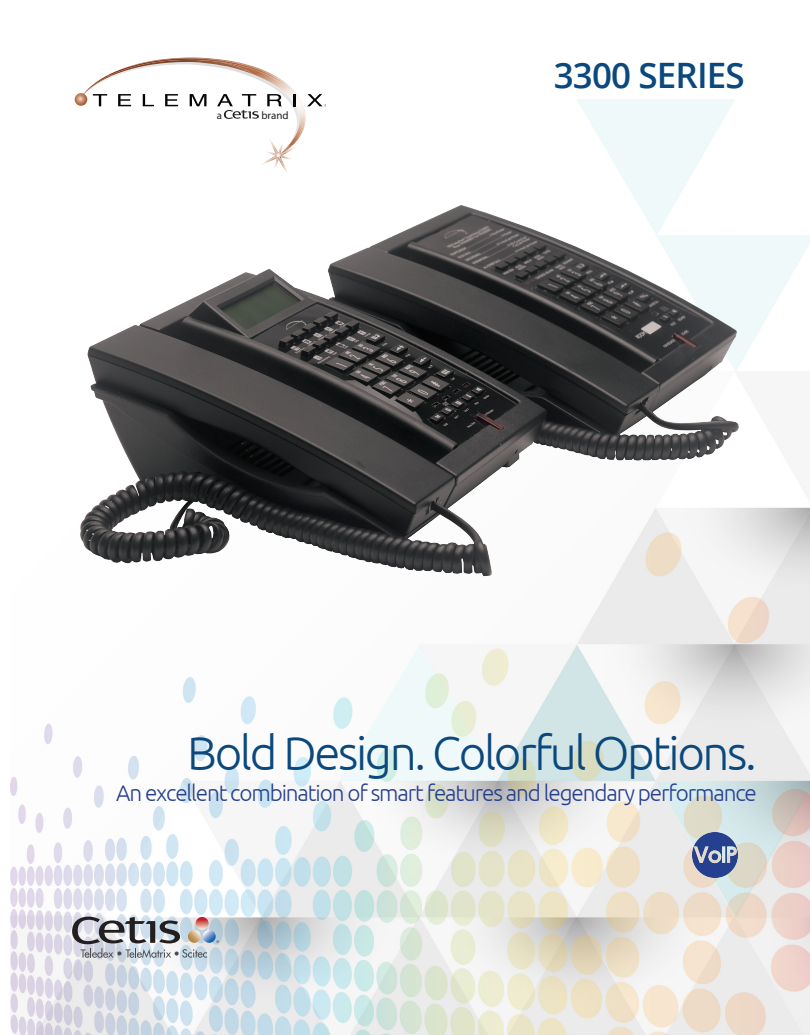
<style>
.page{position:relative;width:810px;height:1035px;background:#fff}
.page>*{position:absolute;margin:0;border:0;box-sizing:border-box;transform-origin:0 0}
.t1{font:300 47.5px "Ubuntu";letter-spacing:-.05em;color:#0a487d}
.Product_Title{font:600 35px "Open Sans";letter-spacing:-.025em;color:#0a487d}
.t2{font:300 22.5px "Ubuntu";letter-spacing:-.05em;color:#27408e}
.t3{font:10.88px "Myriad Pro";color:#231f20}
</style>
<div class="page">
<img style="left:10px;top:57px;width:800px;height:978px">
<img style="left:54px;top:180px;width:701px;height:419px">
<svg style="left:72px;top:917px;width:147px;height:41px;background:#aeb1b8"></svg>
<svg style="left:75px;top:58px;width:251px;height:117px"></svg>
<img style="left:692px;top:832px;width:45px;height:46px">
<p class="t3" style="left:217px;top:109px;width:7px">a</p>
<p class="t3" style="left:261px;top:109px;width:29px">brand</p>
<p class="Product_Title" style="left:554px;top:52px;width:192px">3300 SERIES</p>
<p class="t1" style="left:187px;top:724px;width:571px">Bold Design. Colorful Options.</p>
<p class="t2" style="left:116px;top:779px;width:642px">An excellent combination of smart features and legendary performance</p>
</div>
